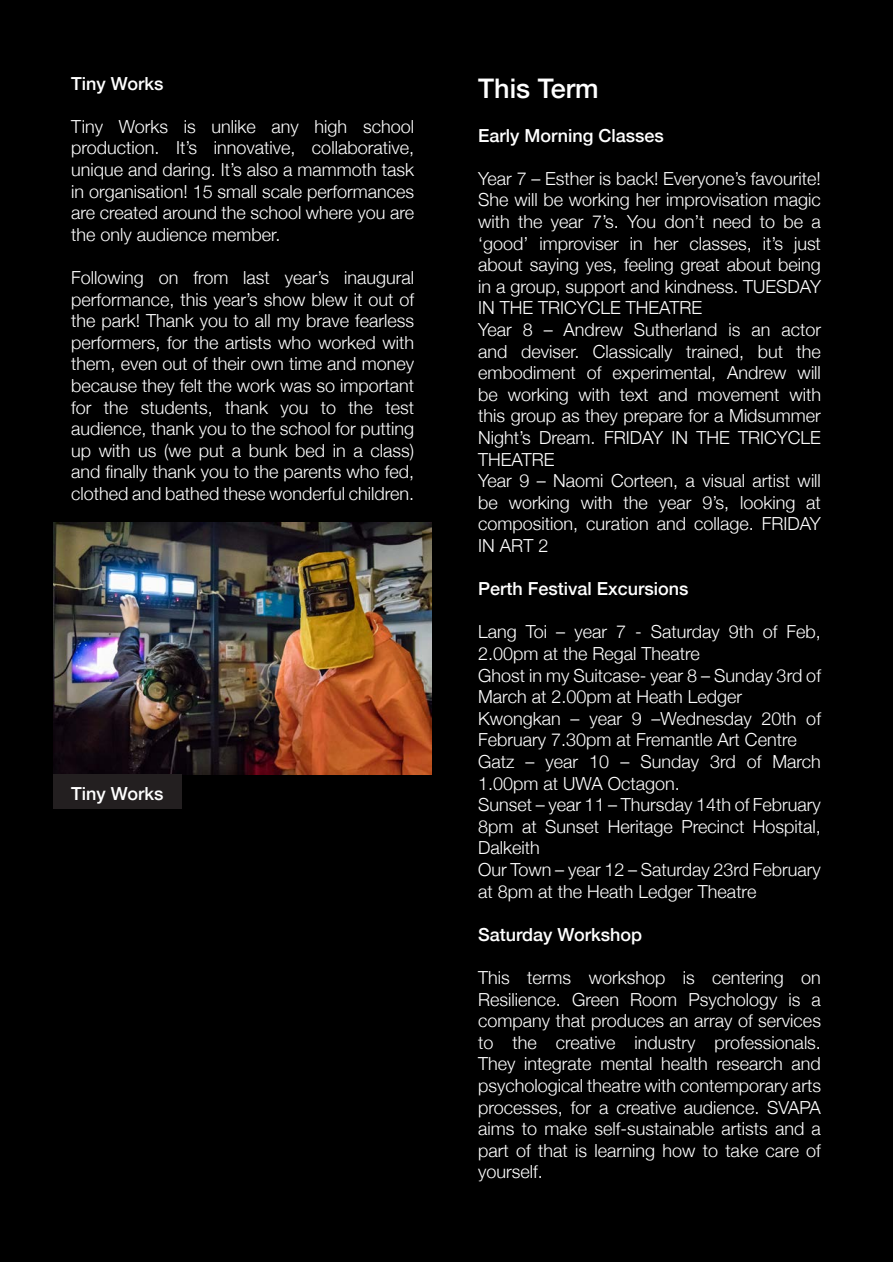
<style>
.page{position:relative;width:893px;height:1263px;background:#fff}
.page>*{position:absolute;margin:0;border:0;box-sizing:border-box;transform-origin:0 0}
.t1{font:500 27px "Helvetica Neue";color:#fff}
.t2{font:300 18px/21.6px "Helvetica Neue";color:#fff;text-align:justify}
.t3{font:500 18px "Helvetica Neue";color:#fff}
</style>
<div class="page">
<div style="left:1px;top:1px;width:892px;height:1261px;background:#000"></div>
<img style="left:53px;top:522px;width:378px;height:252px">
<div style="left:53px;top:774px;width:129px;height:35px;background:#231f20"></div>
<p class="t3" style="left:71px;top:69px;width:94px">Tiny Works</p>
<p class="t2" style="left:71px;top:114px;width:344px">Tiny Works is unlike any high school production. It’s innovative, collaborative, unique and daring. It’s also a mammoth task in organisation! 15 small scale performances are created around the school where you are the only audience member.</p>
<p class="t2" style="left:71px;top:265px;width:344px">Following on from last year’s inaugural performance, this year’s show blew it out of the park! Thank you to all my brave fearless performers, for the artists who worked with them, even out of their own time and money because they felt the work was so important for the students, thank you to the test audience, thank you to the school for putting up with us (we put a bunk bed in a class) and finally thank you to the parents who fed, clothed and bathed these wonderful children.</p>
<p class="t3" style="left:71px;top:779px;width:94px">Tiny Works</p>
<p class="t1" style="left:478px;top:67px;width:122px">This Term</p>
<p class="t3" style="left:478px;top:121px;width:187px">Early Morning Classes</p>
<p class="t2" style="left:478px;top:166px;width:344px">Year 7 – Esther is back! Everyone’s favourite!<br>She will be working her improvisation magic with the year 7’s. You don’t need to be a ‘good’ improviser in her classes, it’s just about saying yes, feeling great about being in a group, support and kindness. TUESDAY IN THE TRICYCLE THEATRE</p>
<p class="t2" style="left:478px;top:317px;width:344px">Year 8 – Andrew Sutherland is an actor and deviser. Classically trained, but the embodiment of experimental, Andrew will be working with text and movement with this group as they prepare for a Midsummer Night’s Dream. FRIDAY IN THE TRICYCLE THEATRE</p>
<p class="t2" style="left:478px;top:469px;width:344px">Year 9 – Naomi Corteen, a visual artist will be working with the year 9’s, looking at composition, curation and collage. FRIDAY IN ART 2</p>
<p class="t3" style="left:478px;top:574px;width:212px">Perth Festival Excursions</p>
<p class="t2" style="left:478px;top:620px;width:344px">Lang Toi – year 7 - Saturday 9th of Feb,<br>2.00pm at the Regal Theatre</p>
<p class="t2" style="left:478px;top:663px;width:344px">Ghost in my Suitcase- year 8 – Sunday 3rd of<br>March at 2.00pm at Heath Ledger</p>
<p class="t2" style="left:478px;top:706px;width:344px">Kwongkan – year 9 –Wednesday 20th of<br>February 7.30pm at Fremantle Art Centre</p>
<p class="t2" style="left:478px;top:749px;width:344px">Gatz – year 10 – Sunday 3rd of March<br>1.00pm at UWA Octagon.</p>
<p class="t2" style="left:478px;top:793px;width:344px">Sunset – year 11 – Thursday 14th of February 8pm at Sunset Heritage Precinct Hospital, Dalkeith</p>
<p class="t2" style="left:478px;top:857px;width:344px">Our Town – year 12 – Saturday 23rd February at 8pm at the Heath Ledger Theatre</p>
<p class="t3" style="left:478px;top:920px;width:166px">Saturday Workshop</p>
<p class="t2" style="left:478px;top:965px;width:344px">This terms workshop is centering on Resilience. Green Room Psychology is a company that produces an array of services to the creative industry professionals.<br>They integrate mental health research and psychological theatre with contemporary arts processes, for a creative audience. SVAPA aims to make self-sustainable artists and a part of that is learning how to take care of yourself.</p>
</div>
